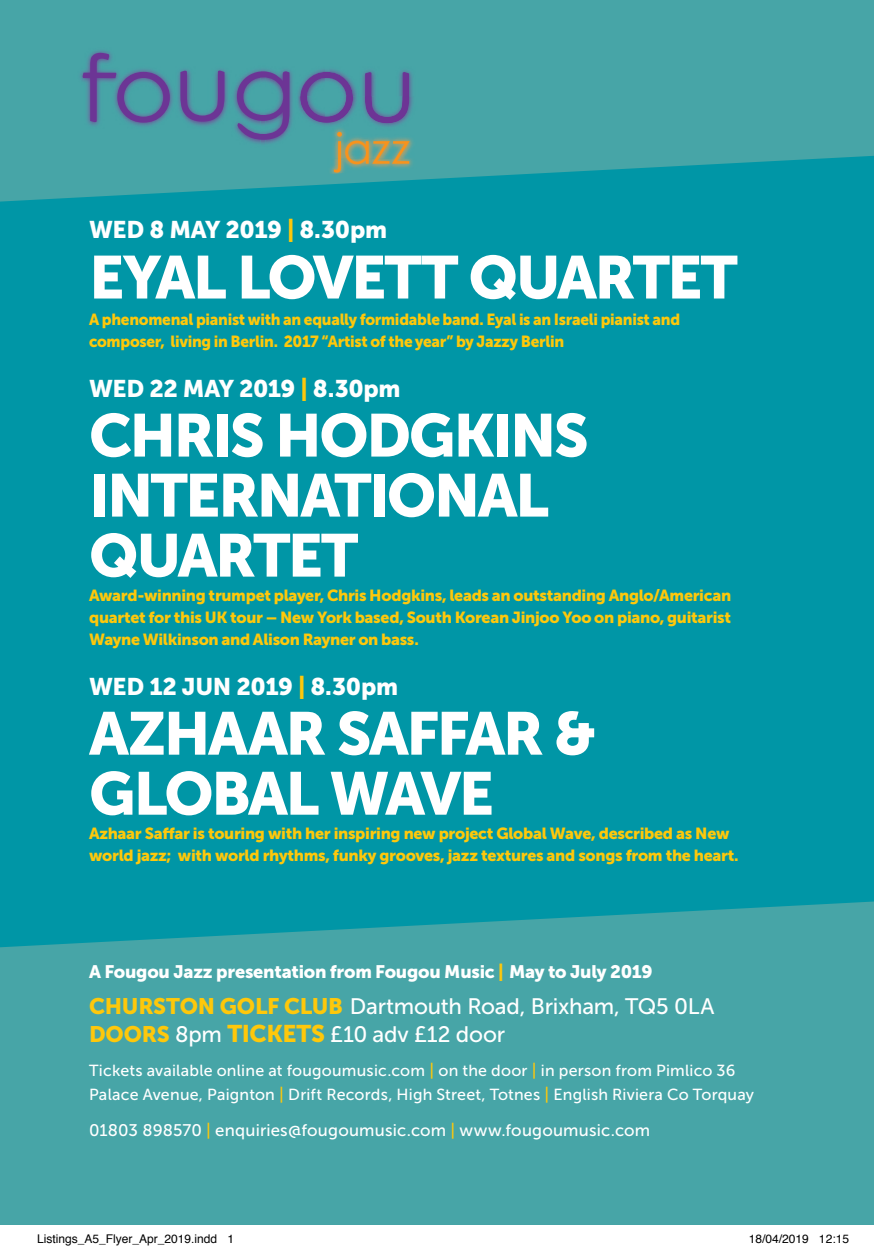
<style>
.page{position:relative;width:874px;height:1249px;background:#fff}
.page>*{position:absolute;margin:0;border:0;box-sizing:border-box;transform-origin:0 0}
.t1{font:60px/60px "Museo Sans 900";letter-spacing:-.04em;color:#fff}
.t2{font:24px "Museo Sans 900";letter-spacing:-.015em;color:#fff}
.t3{font:22.4px/28px "Museo Sans 500";letter-spacing:-.01em;color:#fff}
.t4{font:18px "Museo Sans 900";letter-spacing:-.015em;color:#fff}
.t5{font:16.8px "Museo Sans 500";letter-spacing:.01em;color:#fff}
.t6{font:16px/22px "Museo Sans 900";letter-spacing:-.02em;color:#fec80b;text-align:justify}
.t7{font:16px/24px "Museo Sans 500";letter-spacing:.015em;color:#fff}
.t8{font:16px/22px "Museo Sans 900";letter-spacing:-.02em;color:#fec80b;scale:.96 1}
.t9{font:12px "Helvetica";color:#000}
.s1{color:#fec80b}
.s2{font-family:"Museo Sans 900";color:#fec80b}
.s3{font-family:"Museo Sans 900";font-size:24px;color:#fec80b}
.s4{font-size:16.8px;color:#fec80b}
</style>
<div class="page">
<div style="left:0;top:0;width:873px;height:1224px;background:#0096a6"></div>
<svg style="left:0;top:901px;width:873px;height:324px;background:#41a3a6"></svg>
<svg style="left:0;top:0;width:873px;height:202px;fill:#47a5a7"></svg>
<svg style="left:62px;top:37px;width:407px;height:153px;background:#3da2a6"></svg>
<div style="left:329px;top:37px;width:115px;height:59px;background:#47a5a7"></div>
<div style="left:62px;top:37px;width:139px;height:121px;background:#47a5a7"></div>
<img style="left:145px;top:37px;width:7px;height:121px">
<div style="left:201px;top:37px;width:97px;height:139px;background:#47a5a7"></div>
<img style="left:201px;top:37px;width:4px;height:121px">
<img style="left:325px;top:37px;width:4px;height:35px">
<img style="left:265px;top:37px;width:60px;height:121px">
<svg style="left:81px;top:53px;width:89px;height:71px;background:#5381a1"></svg>
<svg style="left:180px;top:69px;width:44px;height:53px;background:#56799f"></svg>
<svg style="left:300px;top:72px;width:53px;height:24px"></svg>
<svg style="left:365px;top:70px;width:44px;height:26px"></svg>
<svg style="left:237px;top:70px;width:52px;height:70px;background:#59719e"></svg>
<div style="left:325px;top:96px;width:120px;height:80px;background:#47a5a7"></div>
<img style="left:298px;top:96px;width:27px;height:80px">
<img style="left:325px;top:123px;width:4px;height:35px">
<img style="left:329px;top:96px;width:60px;height:62px">
<img style="left:300px;top:96px;width:53px;height:27px">
<img style="left:365px;top:96px;width:44px;height:27px">
<svg style="left:334px;top:132px;width:75px;height:40px;background:#859f7b"></svg>
<h2 class="t2" style="left:89px;top:216px;width:299px">WED 8 MAY 2019 <span class="s1">|</span> 8.30pm</h2>
<h1 class="t1" style="left:89px;top:247px;width:649px">EYAL LOVETT QUARTET</h1>
<p class="t8" style="left:89px;top:308px;width:617px">A phenomenal pianist with an equally formidable band. Eyal is an Israeli pianist and composer, living in Berlin. 2017 “Artist of the year” by Jazzy Berlin</p>
<h2 class="t2" style="left:89px;top:374px;width:313px">WED 22 MAY 2019 <span class="s1">|</span> 8.30pm</h2>
<h1 class="t1" style="left:89px;top:405px;width:501px">CHRIS HODGKINS<br>INTERNATIONAL<br>QUARTET</h1>
<p class="t6" style="left:89px;top:584px;width:643px">Award-winning trumpet player, Chris Hodgkins, leads an outstanding Anglo/American quartet for this UK tour – New York based, South Korean Jinjoo Yoo on piano, guitarist Wayne Wilkinson and Alison Rayner on bass.</p>
<h2 class="t2" style="left:89px;top:672px;width:310px">WED 12 JUN 2019 <span class="s1">|</span> 8.30pm</h2>
<h1 class="t1" style="left:89px;top:703px;width:508px">AZHAAR SAFFAR &amp;<br>GLOBAL WAVE</h1>
<p class="t6" style="left:89px;top:822px;width:650px">Azhaar Saffar is touring with her inspiring new project Global Wave, described as New world jazz; with world rhythms, funky grooves, jazz textures and songs from the heart.</p>
<p class="t4" style="left:89px;top:961px;width:564px">A Fougou Jazz presentation from Fougou Music <span class="s1">|</span> May to July 2019</p>
<h3 class="t3" style="left:89px;top:992px;width:626px"><span class="s2">CHURSTON GOLF CLUB</span> Dartmouth Road, Brixham, TQ5 0LA<br><span class="s2">DOORS</span> 8pm <span class="s3">TICKETS</span> £10 adv £12 door</h3>
<p class="t7" style="left:89px;top:1058px;width:666px">Tickets available online at fougoumusic.com <span class="s4">|</span> on the door <span class="s4">|</span> in person from Pimlico 36<br>Palace Avenue, Paignton <span class="s4">|</span> Drift Records, High Street, Totnes <span class="s4">|</span> English Riviera Co Torquay</p>
<p class="t5" style="left:89px;top:1121px;width:562px">01803 898570 <span class="s1">|</span> enquiries@fougoumusic.com <span class="s1">|</span> www.fougoumusic.com</p>
<p class="t9" style="left:37px;top:1229px;width:198px">Listings_A5_Flyer_Apr_2019.indd 1</p>
<p class="t9" style="left:748px;top:1229px;width:102px">18/04/2019 12:15</p>
</div>
